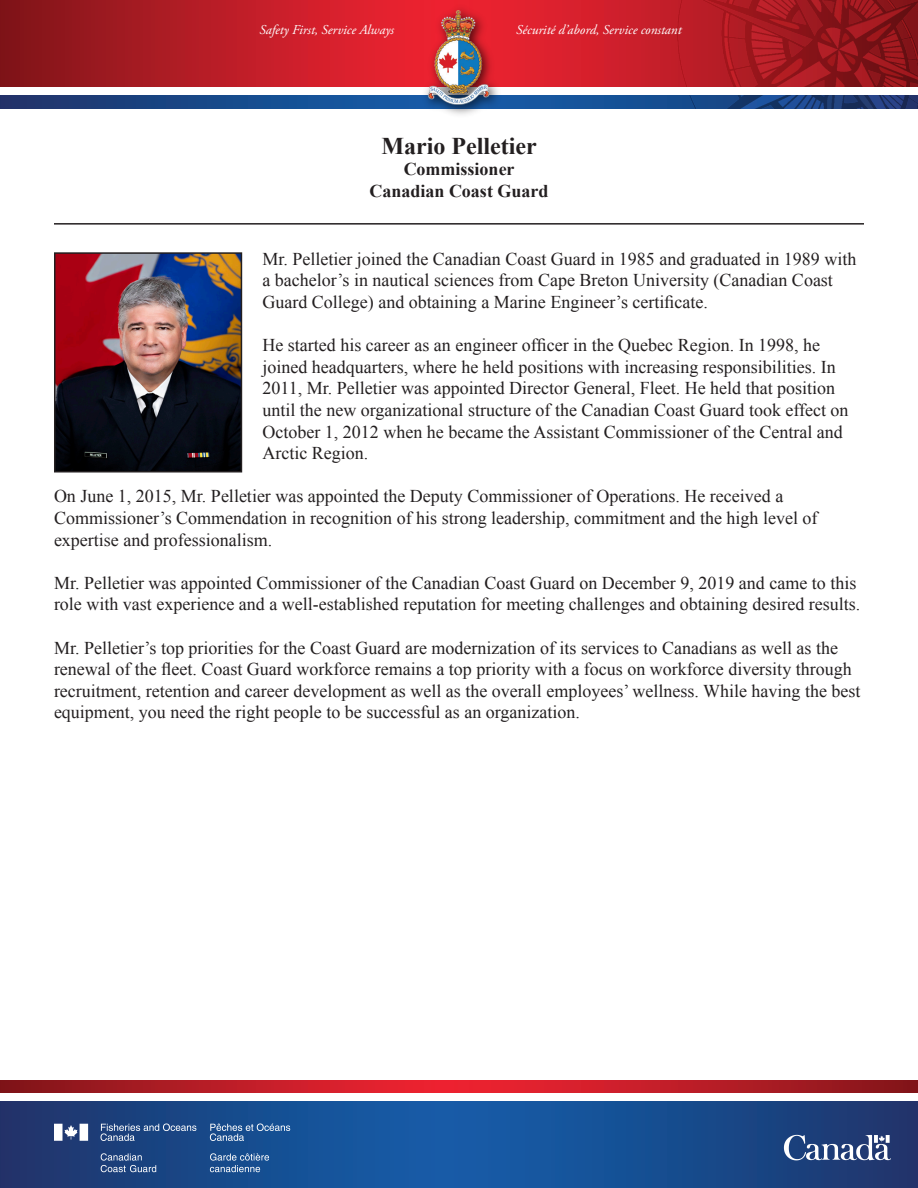
<style>
.page{position:relative;width:918px;height:1188px;background:#fff}
.page>*{position:absolute;margin:0;border:0;box-sizing:border-box;transform-origin:0 0}
.t1{font:700 24px "Times New Roman";color:#231f20}
.t2{font:18px/21.6px "Times New Roman";color:#231f20}
.t3{font:700 18px "Times New Roman";color:#231f20}
.t4{font:italic 13.5px "Adobe Garamond Pro";color:#fff}
</style>
<div class="page">
<svg style="left:0;top:96px;width:678px;height:13px;background:#184a8c"></svg>
<img style="left:678px;top:96px;width:240px;height:13px">
<svg style="left:0;top:0;width:678px;height:86px;background:#bd1d27"></svg>
<img style="left:678px;top:0;width:240px;height:86px">
<svg style="left:0;top:1101px;width:918px;height:87px;background:#194a8c"></svg>
<svg style="left:0;top:1080px;width:918px;height:12px;background:#bb1c26"></svg>
<svg style="left:784px;top:1135px;width:107px;height:26px"></svg>
<svg style="left:54px;top:1124px;width:34px;height:17px"></svg>
<svg style="left:101px;top:1123px;width:95px;height:18px;background:#406295"></svg>
<svg style="left:210px;top:1123px;width:80px;height:18px"></svg>
<svg style="left:101px;top:1153px;width:55px;height:19px"></svg>
<svg style="left:210px;top:1153px;width:59px;height:19px"></svg>
<img style="left:404px;top:0;width:116px;height:109px">
<img style="left:415px;top:0;width:88px;height:115px">
<img style="left:57px;top:255px;width:182px;height:214px">
<div style="left:54px;top:252px;width:188px;height:220px;border:2px solid #231f20"></div>
<hr style="left:54px;top:223px;width:810px;height:2px;background:#231f20">
<p class="t4" style="left:260px;top:21px;width:136px">Safety First, Service Always</p>
<p class="t4" style="left:516px;top:21px;width:167px">Sécurité d’abord, Service constant</p>
<p class="t1" style="left:382px;top:129px;width:157px">Mario Pelletier</p>
<p class="t3" style="left:404px;top:157px;width:112px">Commissioner</p>
<p class="t3" style="left:369px;top:178px;width:181px">Canadian Coast Guard</p>
<p class="t2" style="left:262px;top:248px;width:595px">Mr. Pelletier joined the Canadian Coast Guard in 1985 and graduated in 1989 with a bachelor’s in nautical sciences from Cape Breton University (Canadian Coast<br>Guard College) and obtaining a Marine Engineer’s certificate.</p>
<p class="t2" style="left:262px;top:334px;width:588px">He started his career as an engineer officer in the Quebec Region. In 1998, he joined headquarters, where he held positions with increasing responsibilities. In 2011, Mr. Pelletier was appointed Director General, Fleet. He held that position until the new organizational structure of the Canadian Coast Guard took effect on October 1, 2012 when he became the Assistant Commissioner of the Central and Arctic Region.</p>
<p class="t2" style="left:54px;top:485px;width:765px">On June 1, 2015, Mr. Pelletier was appointed the Deputy Commissioner of Operations. He received a<br>Commissioner’s Commendation in recognition of his strong leadership, commitment and the high level of expertise and professionalism.</p>
<p class="t2" style="left:54px;top:572px;width:808px">Mr. Pelletier was appointed Commissioner of the Canadian Coast Guard on December 9, 2019 and came to this role with vast experience and a well-established reputation for meeting challenges and obtaining desired results.</p>
<p class="t2" style="left:54px;top:637px;width:808px">Mr. Pelletier’s top priorities for the Coast Guard are modernization of its services to Canadians as well as the renewal of the fleet. Coast Guard workforce remains a top priority with a focus on workforce diversity through recruitment, retention and career development as well as the overall employees’ wellness. While having the best equipment, you need the right people to be successful as an organization.</p>
</div>
